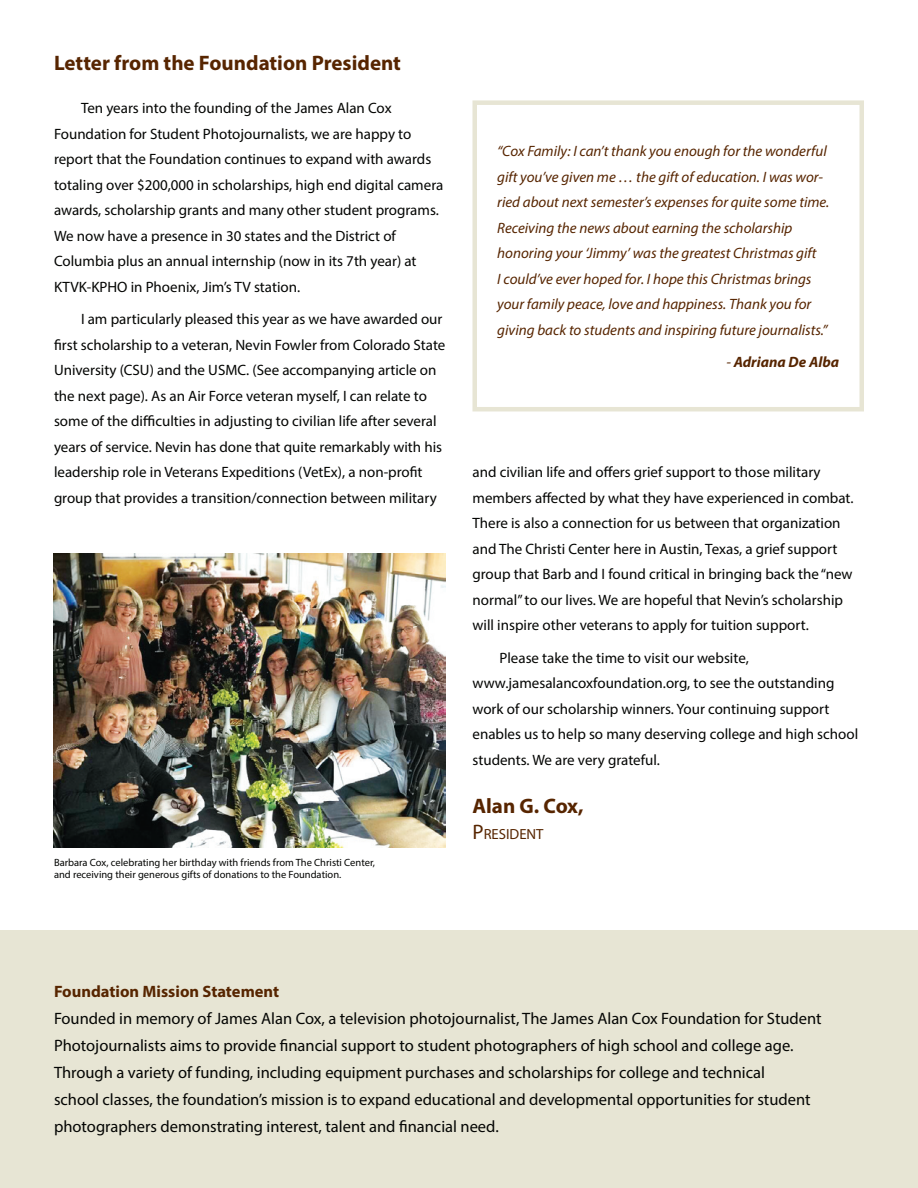
<style>
.page{position:relative;width:918px;height:1188px;background:#fff}
.page>*{position:absolute;margin:0;border:0;box-sizing:border-box;transform-origin:0 0}
.t1{font:700 21px "Myriad Pro";color:#572500}
.t2{font:16.5px/27px "Myriad Pro";color:#040503}
.t3{font:700 16.5px "Myriad Pro";color:#572500}
.t4{font:15px/25.5px "Myriad Pro";color:#040503}
.t5{font:italic 15px/25.5px "Myriad Pro";color:#572500}
.t6{font:italic 700 15px "Myriad Pro";color:#572500}
.t7{font:14.7px "Myriad Pro";color:#572500}
.t8{font:10.5px/12.6px "Myriad Pro";color:#040503}
.s1{font-weight:400}
.s2{font-size:21px}
</style>
<div class="page">
<div style="left:0;top:931px;width:918px;height:257px;background:#e7e5d4"></div>
<div style="left:472px;top:100px;width:392px;height:311px;border:4px solid #e7e5d4"></div>
<img style="left:54px;top:554px;width:391px;height:293px">
<h1 class="t1" style="left:54px;top:49px;width:348px">Letter from the Foundation President</h1>
<p class="t4" style="left:54px;top:95px;width:391px;text-indent:27px">Ten years into the founding of the James Alan Cox Foundation for Student Photojournalists, we are happy to report that the Foundation continues to expand with awards totaling over $200,000 in scholarships, high end digital camera awards, scholarship grants and many other student programs.<br>We now have a presence in 30 states and the District of Columbia plus an annual internship (now in its 7th year) at KTVK-KPHO in Phoenix, Jim’s TV station.</p>
<p class="t4" style="left:54px;top:306px;width:393px;text-indent:27px">I am particularly pleased this year as we have awarded our first scholarship to a veteran, Nevin Fowler from Colorado State University (CSU) and the USMC. (See accompanying article on the next page). As an Air Force veteran myself, I can relate to some of the difficulties in adjusting to civilian life after several years of service. Nevin has done that quite remarkably with his leadership role in Veterans Expeditions (VetEx), a non-profit group that provides a transition/connection between military</p>
<p class="t8" style="left:54px;top:856px;width:323px">Barbara Cox, celebrating her birthday with friends from The Christi Center, and receiving their generous gifts of donations to the Foundation.</p>
<p class="t5" style="left:497px;top:138px;width:334px">“Cox Family: I can’t thank you enough for the wonderful gift you’ve given me … the gift of education. I was wor&shy;ried about next semester’s expenses for quite some time.<br>Receiving the news about earning the scholarship honoring your ‘Jimmy’ was the greatest Christmas gift<br>I could’ve ever hoped for. I hope this Christmas brings your family peace, love and happiness. Thank you for giving back to students and inspiring future journalists.”</p>
<p class="t6" style="left:726px;top:352px;width:114px"><span class="s1">-</span> Adriana De Alba</p>
<p class="t4" style="left:472px;top:459px;width:383px">and civilian life and offers grief support to those military members affected by what they have experienced in combat.<br>There is also a connection for us between that organization and The Christi Center here in Austin, Texas, a grief support group that Barb and I found critical in bringing back the “new normal” to our lives. We are hopeful that Nevin’s scholarship will inspire other veterans to apply for tuition support.</p>
<p class="t4" style="left:472px;top:645px;width:387px;text-indent:27px">Please take the time to visit our website, www.jamesalancoxfoundation.org, to see the outstanding work of our scholarship winners. Your continuing support enables us to help so many deserving college and high school students. We are very grateful.</p>
<h1 class="t1" style="left:472px;top:793px;width:113px">Alan G. Cox,</h1>
<p class="t7" style="left:472px;top:825px;width:73px"><span class="s2">P</span>RESIDENT</p>
<p class="t3" style="left:54px;top:981px;width:227px">Foundation Mission Statement</p>
<p class="t2" style="left:54px;top:1005px;width:769px">Founded in memory of James Alan Cox, a television photojournalist, The James Alan Cox Foundation for Student Photojournalists aims to provide financial support to student photographers of high school and college age.<br>Through a variety of funding, including equipment purchases and scholarships for college and technical<br>school classes, the foundation’s mission is to expand educational and developmental opportunities for student photographers demonstrating interest, talent and financial need.</p>
</div>
